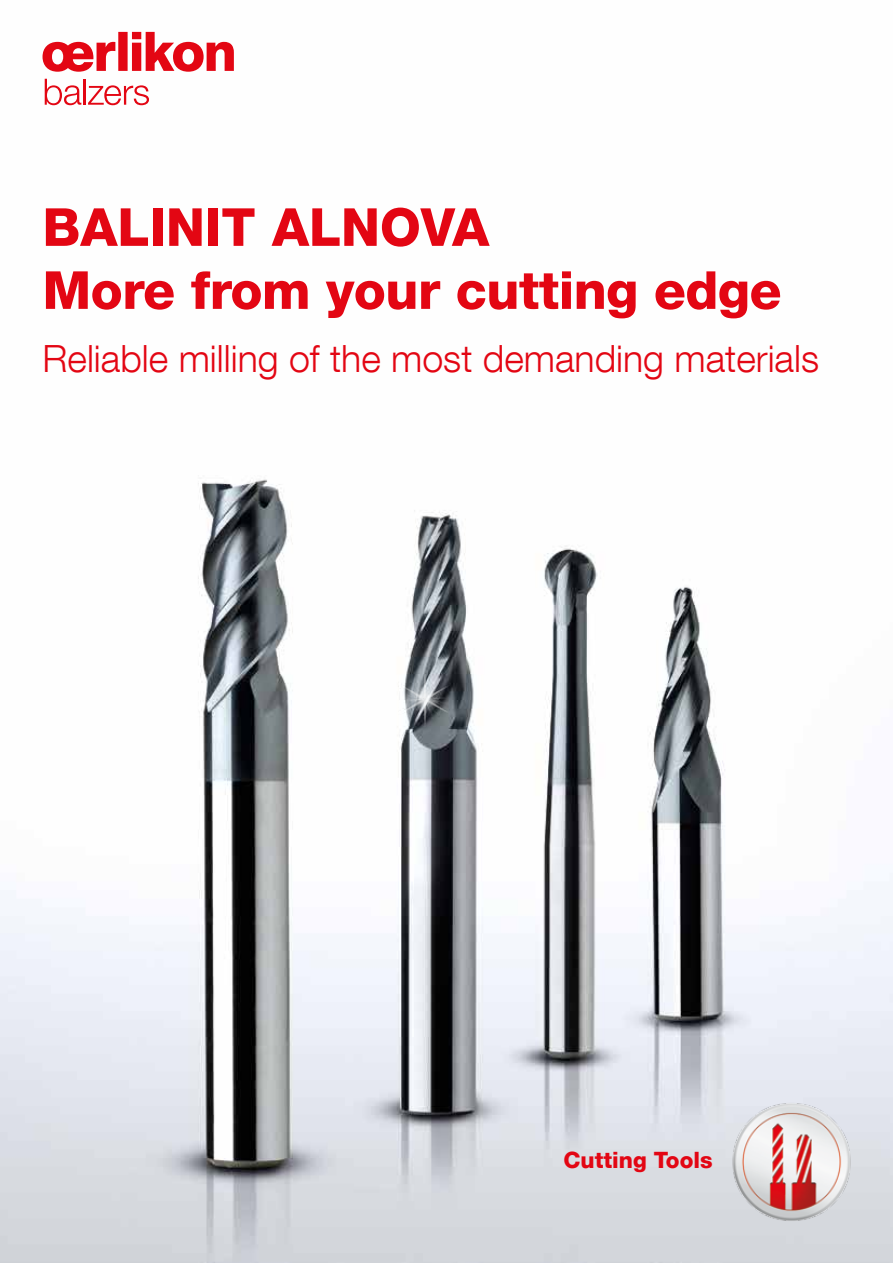
<style>
.page{position:relative;width:893px;height:1263px;background:#fff}
.page>*{position:absolute;margin:0;border:0;box-sizing:border-box;transform-origin:0 0}
.t1{font:800 52.5px/63px "Helvetica Neue LT Com";letter-spacing:-.01em;color:#e30613}
.t2{font:300 37.5px "Helvetica Neue LT Com";color:#e30613}
.t3{font:800 22.5px "Helvetica Neue LT Com";color:#e30613}
</style>
<div class="page">
<img style="left:0;top:31px;width:893px;height:1232px">
<img style="left:730px;top:1100px;width:123px;height:122px">
<svg style="left:43px;top:32px;width:191px;height:40px"></svg>
<svg style="left:45px;top:79px;width:36px;height:26px"></svg>
<hr style="left:83px;top:79px;width:3px;height:26px;background:#e30613">
<svg style="left:88px;top:85px;width:61px;height:20px"></svg>
<img style="left:390px;top:663px;width:71px;height:71px">
<h1 class="t1" style="left:43px;top:196px;width:740px">BALINIT ALNOVA<br>More from your cutting edge</h1>
<p class="t2" style="left:43px;top:336px;width:778px">Reliable milling of the most demanding materials</p>
<p class="t3" style="left:563px;top:1146px;width:151px">Cutting Tools</p>
</div>
